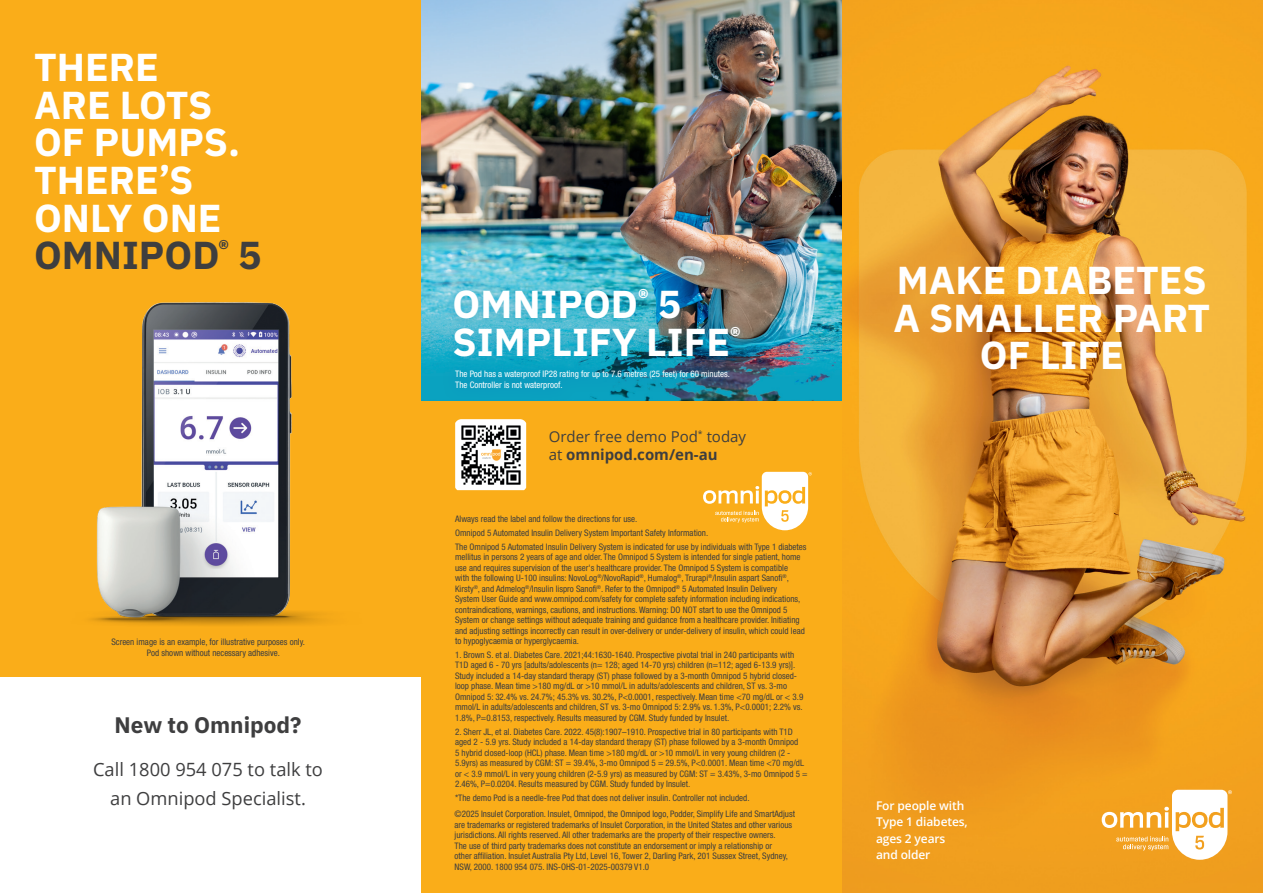
<style>
.page{position:relative;width:1263px;height:893px;background:#fff}
.page>*{position:absolute;margin:0;border:0;box-sizing:border-box;transform-origin:0 0}
.t1{font:700 39px/37.5px "IBM Plex Sans";color:#fff}
.t2{font:700 22.5px "IBM Plex Sans";color:#3e3e3f}
.t3{font:18.3px/28.7px "Open Sans";color:#3e3e3f;text-align:center}
.t4{font:15px/18px "Open Sans";color:#3e3e3f}
.t5{font:600 12px/16.5px "Open Sans";letter-spacing:-.01em;color:#fff}
.t6{font:condensed 9px/10.5px "Helvetica Neue LT Std";color:#3e3e3f}
.t7{font:condensed 9px/10.5px "Helvetica Neue LT Std";color:#fff}
.s1{color:#3e3e3f}
.s2{font-weight:700}
</style>
<div class="page">
<div style="left:0;top:0;width:842px;height:893px;background:#faad19"></div>
<div style="left:0;top:677px;width:421px;height:216px;background:#fff"></div>
<img style="left:842px;top:0;width:421px;height:893px">
<svg style="left:1102px;top:790px;width:130px;height:70px"></svg>
<svg style="left:703px;top:472px;width:109px;height:58px"></svg>
<img style="left:421px;top:0;width:421px;height:401px">
<img style="left:455px;top:419px;width:71px;height:71px">
<div style="left:441px;top:357px;width:302px;height:47px;background:#0b8dbb;opacity:.5"></div>
<div style="left:445px;top:282px;width:302px;height:84px;background:#0b8dbb;opacity:.3"></div>
<img style="left:90px;top:302px;width:235px;height:324px">
<h1 class="t1" style="left:34px;top:46px;width:229px">THERE<br>ARE LOTS<br>OF PUMPS.<br>THERE’S<br>ONLY ONE<br><span class="s1">OMNIPOD</span><sup>®</sup> <span class="s1">5</span></h1>
<p class="t6" style="left:147px;top:637px;width:160px;text-indent:-36px">Screen image is an example, for illustrative purposes only.<br>Pod shown without necessary adhesive.</p>
<h2 class="t2" style="left:115px;top:708px;width:188px">New to Omnipod?</h2>
<h3 class="t3" style="left:93px;top:755px;width:231px">Call 1800 954 075 to talk to an Omnipod Specialist.</h3>
<h1 class="t1" style="left:453px;top:282px;width:290px">OMNIPOD<sup>®</sup> 5<br>SIMPLIFY LIFE<sup>®</sup></h1>
<p class="t7" style="left:455px;top:369px;width:276px">The Pod has a waterproof IP28 rating for up to 7.6 metres (25 feet) for 60 minutes.<br>The Controller is not waterproof.</p>
<h3 class="t4" style="left:549px;top:427px;width:199px">Order free demo Pod<sup>*</sup> today at <span class="s2">omnipod.com/en-au</span></h3>
<p class="t6" style="left:455px;top:512px;width:353px;line-height:13.6px">Always read the label and follow the directions for use.<br>Omnipod 5 Automated Insulin Delivery System Important Safety Information.<br>The Omnipod 5 Automated Insulin Delivery System is indicated for use by individuals with Type 1 diabetes</p>
<p class="t6" style="left:455px;top:552px;width:351px">mellitus in persons 2 years of age and older. The Omnipod 5 System is intended for single patient, home use and requires supervision of the user's healthcare provider. The Omnipod 5 System is compatible<br>with the following U-100 insulins: NovoLog<sup>®</sup>/NovoRapid<sup>®</sup>, Humalog<sup>®</sup>, Trurapi<sup>®</sup>/Insulin aspart Sanofi<sup>®</sup>, Kirsty<sup>®</sup>, and Admelog<sup>®</sup>/Insulin lispro Sanofi<sup>®</sup>. Refer to the Omnipod<sup>®</sup> 5 Automated Insulin Delivery<br>System User Guide and www.omnipod.com/safety for complete safety information including indications, contraindications, warnings, cautions, and instructions. Warning: DO NOT start to use the Omnipod 5<br>System or change settings without adequate training and guidance from a healthcare provider. Initiating and adjusting settings incorrectly can result in over-delivery or under-delivery of insulin, which could lead to hypoglycaemia or hyperglycaemia.</p>
<p class="t6" style="left:455px;top:649px;width:350px">1. Brown S. et al. Diabetes Care. 2021;44:1630-1640. Prospective pivotal trial in 240 participants with T1D aged 6 - 70 yrs [adults/adolescents (n= 128; aged 14-70 yrs) children (n=112; aged 6-13.9 yrs)].<br>Study included a 14-day standard therapy (ST) phase followed by a 3-month Omnipod 5 hybrid closed&shy;loop phase. Mean time &gt;180 mg/dL or &gt;10 mmol/L in adults/adolescents and children, ST vs. 3-mo Omnipod 5: 32.4% vs. 24.7%; 45.3% vs. 30.2%, P&lt;0.0001, respectively. Mean time &lt;70 mg/dL or &lt; 3.9 mmol/L in adults/adolescents and children, ST vs. 3-mo Omnipod 5: 2.9% vs. 1.3%, P&lt;0.0001; 2.2% vs.<br>1.8%, P=0.8153, respectively. Results measured by CGM. Study funded by Insulet.</p>
<p class="t6" style="left:455px;top:726px;width:354px">2. Sherr JL, et al. Diabetes Care. 2022. 45(8):1907–1910. Prospective trial in 80 participants with T1D aged 2 - 5.9 yrs. Study included a 14-day standard therapy (ST) phase followed by a 3-month Omnipod<br>5 hybrid closed-loop (HCL) phase. Mean time &gt;180 mg/dL or &gt;10 mmol/L in very young children (2 - 5.9yrs) as measured by CGM: ST = 39.4%, 3-mo Omnipod 5 = 29.5%, P&lt;0.0001. Mean time &lt;70 mg/dL or &lt; 3.9 mmol/L in very young children (2-5.9 yrs) as measured by CGM: ST = 3.43%, 3-mo Omnipod 5 = 2.46%, P=0.0204. Results measured by CGM. Study funded by Insulet.</p>
<p class="t6" style="left:455px;top:792px;width:296px">*The demo Pod is a needle-free Pod that does not deliver insulin. Controller not included.</p>
<p class="t6" style="left:454px;top:809px;width:342px">©2025 Insulet Corporation. Insulet, Omnipod, the Omnipod logo, Podder, Simplify Life and SmartAdjust are trademarks or registered trademarks of Insulet Corporation, in the United States and other various jurisdictions. All rights reserved. All other trademarks are the property of their respective owners.<br>The use of third party trademarks does not constitute an endorsement or imply a relationship or<br>other affiliation. Insulet Australia Pty Ltd, Level 16, Tower 2, Darling Park, 201 Sussex Street, Sydney, NSW, 2000. 1800 954 075. INS-OHS-01-2025-00379 V1.0</p>
<h1 class="t1" style="left:893px;top:258px;width:318px;text-align:center">MAKE DIABETES<br>A SMALLER PART<br>OF LIFE</h1>
<h3 class="t5" style="left:876px;top:797px;width:93px">For people with<br>Type 1 diabetes, ages 2 years and older</h3>
</div>
